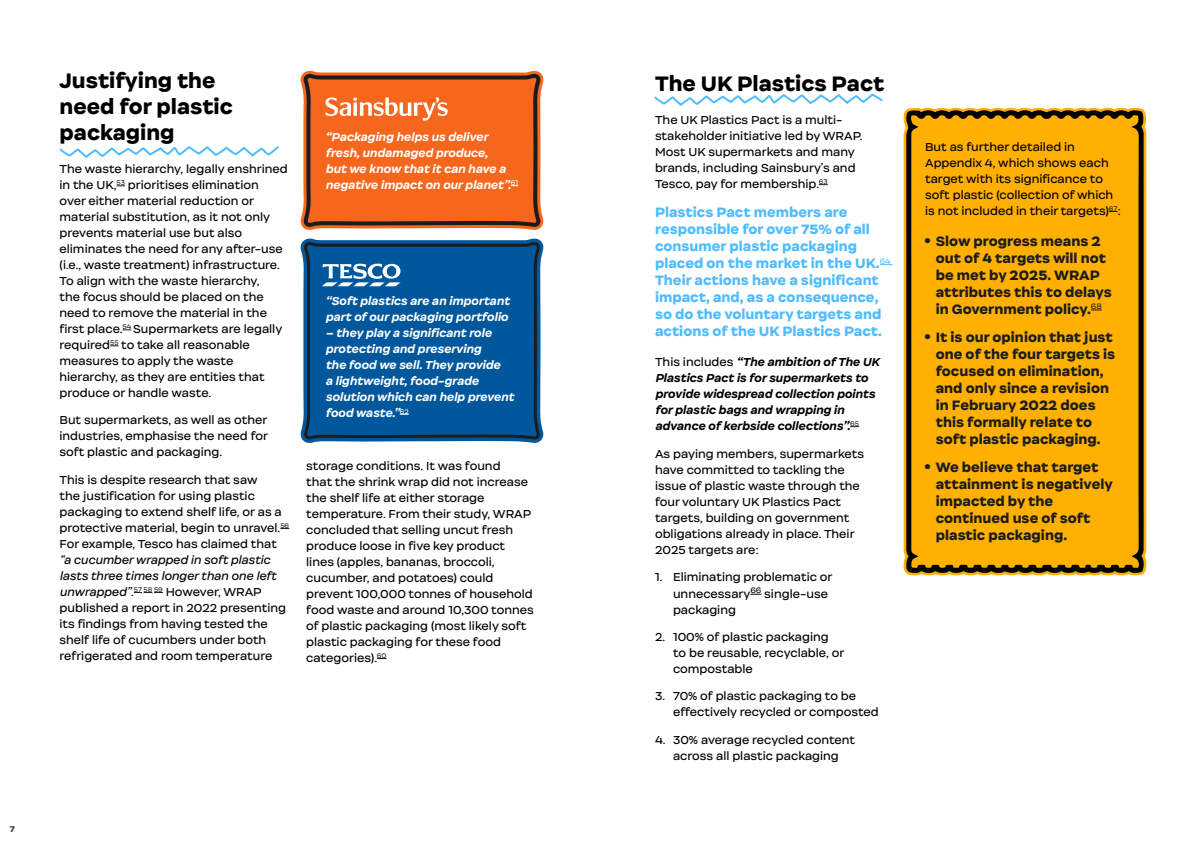
<style>
.page{position:relative;width:1191px;height:842px;background:#fff}
.page>*{position:absolute;margin:0;border:0;box-sizing:border-box;transform-origin:0 0}
.t1{font:900 20px/26px "Internacional";color:#000}
.Black_bullets{font:900 13px/17px "Internacional";color:#1c1c1c}
.Copy{font:900 13px/17px "Internacional";color:#50bcff}
.Copy-2{font:11px/16px "Internacional";color:#000}
.Copy-3{font:italic 700 11px/16px "Internacional";color:#fff}
.Copy-4{font:italic 700 11px/16px "Internacional";color:#000}
.t2{font:900 8px "Internacional";color:#3f3c37}
.s1{font-style:italic}
.s2{font-weight:400;font-style:normal}
.s3{font-size:14px}
</style>
<div class="page">
<svg style="left:903px;top:107px;width:244px;height:469px;background:#ffca56"></svg>
<svg style="left:906px;top:109px;width:238px;height:465px;background:#eda400"></svg>
<svg style="left:301px;top:239px;width:242px;height:204px;background:#0e5e9c"></svg>
<svg style="left:134px;top:592px;width:29px;height:1px"></svg>
<svg style="left:300px;top:70px;width:244px;height:160px;background:#e56c2d"></svg>
<svg style="left:322px;top:264px;width:78px;height:22px"></svg>
<svg style="left:879px;top:264px;width:13px;height:1px"></svg>
<svg style="left:59px;top:146px;width:220px;height:12px"></svg>
<svg style="left:654px;top:93px;width:229px;height:13px"></svg>
<h3 class="t1" style="left:60px;top:67px;width:175px">Justifying the need for plastic packaging</h3>
<p class="Copy-2" style="left:60px;top:161px;width:230px">The waste hierarchy, legally enshrined in the UK,<sup>53</sup> prioritises elimination over either material reduction or material substitution, as it not only prevents material use but also eliminates the need for any after-use (i.e., waste treatment) infrastructure.<br>To align with the waste hierarchy,<br>the focus should be placed on the need to remove the material in the first place.<sup>54</sup> Supermarkets are legally required<sup>55</sup> to take all reasonable measures to apply the waste hierarchy, as they are entities that produce or handle waste.</p>
<p class="Copy-2" style="left:60px;top:412px;width:210px;text-align:justify">But supermarkets, as well as other industries, emphasise the need for soft plastic and packaging.</p>
<p class="Copy-2" style="left:60px;top:472px;width:231px">This is despite research that saw<br>the justification for using plastic packaging to extend shelf life, or as a protective material, begin to unravel.<sup>56<br></sup>For example, Tesco has claimed that <span class="s1">“a cucumber wrapped in soft plastic lasts three times longer than one left unwrapped”</span>.<sup>57</sup> <sup>58</sup> <sup>59</sup> However, WRAP published a report in 2022 presenting its findings from having tested the shelf life of cucumbers under both refrigerated and room temperature</p>
<p class="Copy-3" style="left:325px;top:129px;width:194px">“Packaging helps us deliver fresh, undamaged produce,<br>but we know that it can have a negative impact on our planet”.<sup>61</sup></p>
<p class="Copy-3" style="left:325px;top:293px;width:186px">“Soft plastics are an important part of our packaging portfolio</p>
<p class="Copy-3" style="left:325px;top:325px;width:190px">– they play a significant role protecting and preserving<br>the food we sell. They provide<br>a lightweight, food-grade solution which can help prevent food waste.”<sup>62</sup></p>
<p class="Copy-2" style="left:306px;top:458px;width:229px">storage conditions. It was found<br>that the shrink wrap did not increase the shelf life at either storage temperature. From their study, WRAP concluded that selling uncut fresh produce loose in five key product lines (apples, bananas, broccoli, cucumber, and potatoes) could prevent 100,000 tonnes of household food waste and around 10,300 tonnes of plastic packaging (most likely soft plastic packaging for these food categories).<sup>60</sup></p>
<p class="t2" style="left:10px;top:824px;width:7px">7</p>
<h3 class="t1" style="left:655px;top:70px;width:231px">The UK Plastics Pact</h3>
<p class="Copy-2" style="left:655px;top:112px;width:209px">The UK Plastics Pact is a multi&shy;stakeholder initiative led by WRAP.<br>Most UK supermarkets and many brands, including Sainsbury’s and<br>Tesco, pay for membership.<sup>63</sup></p>
<p class="Copy" style="left:655px;top:204px;width:237px">Plastics Pact members are responsible for over 75% of all consumer plastic packaging placed on the market in the UK.<sup>64<br></sup>Their actions have a significant impact, and, as a consequence, so do the voluntary targets and actions of the UK Plastics Pact.</p>
<p class="Copy-4" style="left:655px;top:354px;width:226px"><span class="s2">This includes</span> “The ambition of The UK Plastics Pact is for supermarkets to provide widespread collection points for plastic bags and wrapping in advance of kerbside collections”.<sup>65</sup></p>
<p class="Copy-2" style="left:655px;top:446px;width:210px">As paying members, supermarkets have committed to tackling the issue of plastic waste through the four voluntary UK Plastics Pact targets, building on government obligations already in place. Their<br>2025 targets are:</p>
<p class="Copy-2" style="left:673px;top:568px;width:161px;line-height:17px;text-indent:-18px">1. Eliminating problematic or unnecessary<sup>66</sup> single-use</p>
<p class="Copy-2" style="left:673px;top:602px;width:64px">packaging</p>
<p class="Copy-2" style="left:673px;top:629px;width:173px;text-indent:-18px">2. 100% of plastic packaging to be reusable, recyclable, or compostable</p>
<p class="Copy-2" style="left:673px;top:689px;width:207px;text-indent:-18px">3. 70% of plastic packaging to be effectively recycled or composted</p>
<p class="Copy-2" style="left:655px;top:732px;width:202px;text-align:center">4. 30% average recycled content across all plastic packaging</p>
<p class="Copy-2" style="left:925px;top:139px;width:197px">But as further detailed in<br>Appendix 4, which shows each target with its significance to soft plastic (collection of which is not included in their targets)<sup>67</sup>:</p>
<p class="Black_bullets" style="left:935px;top:232px;width:177px;text-indent:-11px"><span class="s3">•</span> Slow progress means 2 out of 4 targets will not be met by 2025. WRAP attributes this to delays in Government policy.<sup>68</sup></p>
<p class="Black_bullets" style="left:935px;top:328px;width:181px;text-indent:-11px"><span class="s3">•</span> It is our opinion that just one of the four targets is focused on elimination, and only since a revision in February 2022 does this formally relate to soft plastic packaging.</p>
<p class="Black_bullets" style="left:935px;top:459px;width:179px;text-indent:-11px"><span class="s3">•</span> We believe that target attainment is negatively impacted by the continued use of soft plastic packaging.</p>
</div>
